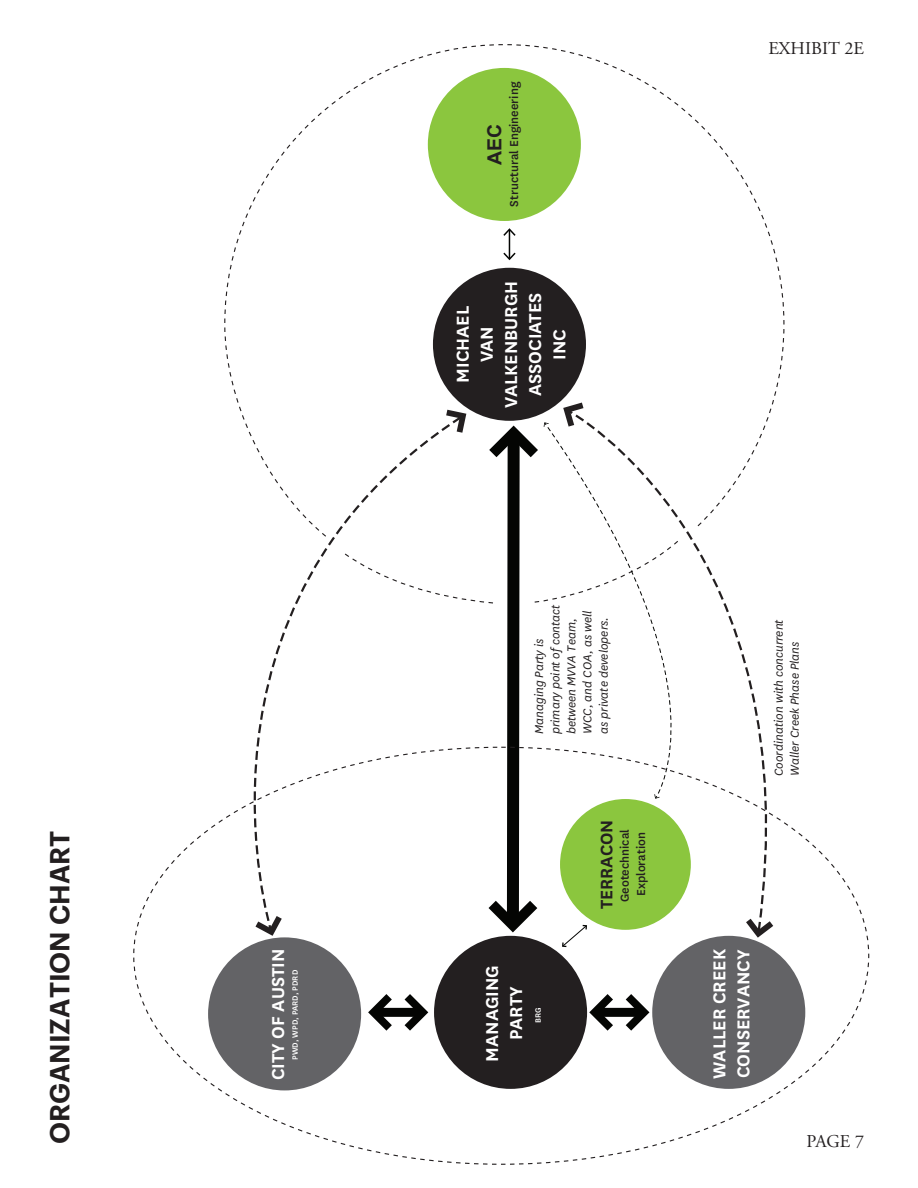
<style>
.page{position:relative;width:918px;height:1188px;background:#fff}
.page>*{position:absolute;margin:0;border:0;box-sizing:border-box;transform-origin:0 0}
.t1{font:600 27px "Graphik";color:#231f20}
.t2{font:600 20.1px/24.2px "National";color:#fff;text-align:center}
.t3{font:600 19.5px "National";color:#231f20}
.t4{font:700 19.5px "Arial";color:#231f20}
.t5{font:18px "Adobe Garamond Pro";color:#231f20}
.t6{font:italic 13.5px/16px "National";color:#231f20}
.t7{font:500 13.5px/16.2px "National";color:#231f20;text-align:center}
.t8{font:500 9px "National";color:#fff}
</style>
<div class="page">
<div style="left:652px;top:936px;width:153px;height:153px;background:#636366;border-radius:50%"></div>
<div style="left:208px;top:937px;width:153px;height:153px;background:#636366;border-radius:50%"></div>
<svg style="left:224px;top:44px;width:561px;height:368px"></svg>
<div style="left:377px;top:1008px;width:42px;height:9px;background:#040503"></div>
<svg style="left:405px;top:994px;width:23px;height:37px"></svg>
<svg style="left:368px;top:994px;width:24px;height:37px"></svg>
<div style="left:598px;top:1008px;width:42px;height:9px;background:#040503"></div>
<svg style="left:626px;top:994px;width:23px;height:37px"></svg>
<svg style="left:589px;top:994px;width:24px;height:37px"></svg>
<svg style="left:173px;top:415px;width:168px;height:501px"></svg>
<svg style="left:255px;top:916px;width:27px;height:20px"></svg>
<svg style="left:679px;top:409px;width:131px;height:517px"></svg>
<svg style="left:746px;top:919px;width:27px;height:19px"></svg>
<div style="left:434px;top:936px;width:153px;height:153px;background:#231f20;border-radius:50%"></div>
<div style="left:560px;top:799px;width:131px;height:131px;background:#8bc63e;border-radius:50%"></div>
<svg style="left:503px;top:228px;width:13px;height:32px"></svg>
<svg style="left:679px;top:426px;width:33px;height:370px"></svg>
<svg style="left:341px;top:403px;width:338px;height:544px"></svg>
<div style="left:433px;top:268px;width:153px;height:153px;background:#231f20;border-radius:50%"></div>
<p class="t1" style="left:39px;top:1144px;width:315px;rotate:-90deg">ORGANIZATION CHART</p>
<p class="t7" style="left:505px;top:207px;width:127px;rotate:-90deg">Structural Engineering</p>
<p class="t4" style="left:482px;top:165px;width:43px;rotate:-90deg">AEC</p>
<p class="t2" style="left:449px;top:408px;width:129px;rotate:-90deg">MICHAEL<br>VAN<br>VALKENBURGH<br>ASSOCIATES<br>INC</p>
<p class="t5" style="left:768px;top:37px;width:97px">EXHIBIT 2E</p>
<p class="t6" style="left:531px;top:734px;width:131px;rotate:-90deg">Managing Party is primary point ofcontact between MVVA Team,<br>WCC, and COA, as well as private developers.</p>
<p class="t3" style="left:593px;top:909px;width:91px;rotate:-90deg">TERRACON</p>
<p class="t7" style="left:616px;top:902px;width:74px;rotate:-90deg">Geotechnical<br>Exploration</p>
<p class="t2" style="left:265px;top:1080px;width:133px;rotate:-90deg">CITY OF AUSTIN</p>
<p class="t2" style="left:706px;top:1079px;width:131px;text-align:left;rotate:-90deg">WALLER CREEK<br>CONSERVANCY</p>
<p class="t8" style="left:289px;top:1060px;width:91px;rotate:-90deg">PWD, WPD, PARD, PDRD</p>
<p class="t2" style="left:479px;top:1062px;width:98px;rotate:-90deg">MANAGING<br>PARTY</p>
<p class="t8" style="left:532px;top:1023px;width:17px;rotate:-90deg">BRG</p>
<p class="t6" style="left:770px;top:776px;width:158px;rotate:-90deg">Coordination with concurrent<br>Waller Creek Phase Plans</p>
<h3 class="t5" style="left:806px;top:1131px;width:59px">PAGE 7</h3>
</div>
